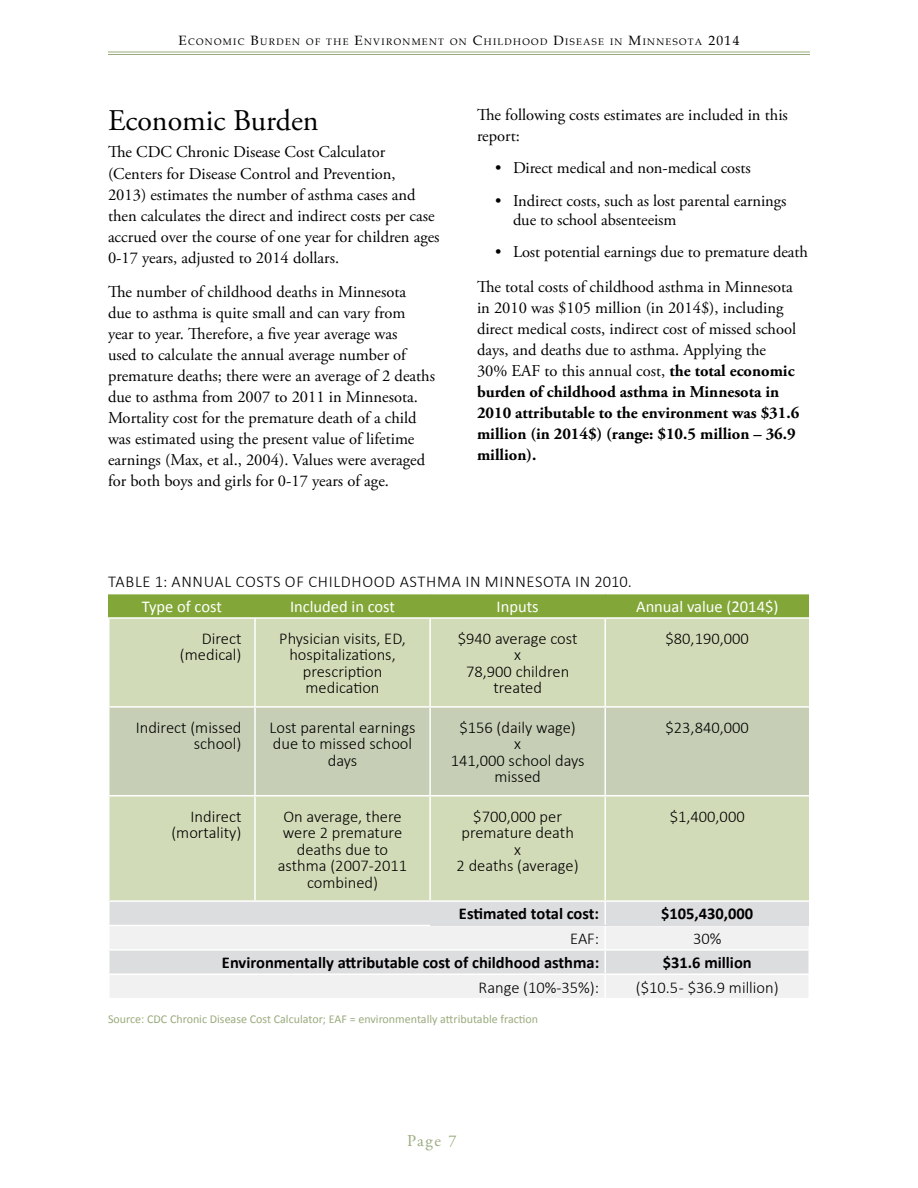
<style>
.page{position:relative;width:918px;height:1188px;background:#fff}
.page>*{position:absolute;margin:0;border:0;box-sizing:border-box;transform-origin:0 0}
.t1{font:30px "Adobe Garamond Pro";color:#000}
.t2{font:16.5px/21px "Adobe Garamond Pro";color:#000}
.t3{font:300 16.5px/16.5px "Calibri";color:#000;text-align:center}
.t4{font:700 16.5px/24.5px "Calibri";letter-spacing:-.01em;color:#000;text-align:right}
.t5{font:300 16.5px/25px "Calibri";letter-spacing:.04em;color:#000}
.t6{font:16.5px "Calibri";color:#fff}
.t7{font:16.5px "Adobe Garamond Pro";color:#99ab7d}
.t8{font:12px "Calibri";color:#99ab7d}
.t9{font:9.45px "Book Antiqua";letter-spacing:.145em;color:#000}
.s1{font-size:13.5px}
.s2{font-weight:700}
.s3{font-weight:400;color:#fff}
.s4{font-weight:300}
</style>
<div class="page">
<hr style="left:108px;top:52px;width:702px;height:1px;background:#99ab7d">
<hr style="left:108px;top:54px;width:702px;height:1px;background:#99ab7d">
<div style="left:109px;top:926px;width:496px;height:24px;background:#f1f1f2"></div>
<div style="left:605px;top:926px;width:204px;height:24px;background:#f1f1f2"></div>
<div style="left:109px;top:974px;width:496px;height:25px;background:#f1f1f2"></div>
<div style="left:605px;top:974px;width:204px;height:25px;background:#f1f1f2"></div>
<hr style="left:604px;top:926px;width:2px;height:23px;background:#fff">
<hr style="left:604px;top:975px;width:2px;height:23px;background:#fff">
<hr style="left:808px;top:926px;width:2px;height:23px;background:#fff">
<hr style="left:108px;top:975px;width:2px;height:23px;background:#fff">
<hr style="left:808px;top:975px;width:2px;height:23px;background:#fff">
<hr style="left:108px;top:998px;width:147px;height:1px;background:#fff">
<hr style="left:255px;top:998px;width:175px;height:1px;background:#fff">
<hr style="left:430px;top:998px;width:175px;height:1px;background:#fff">
<hr style="left:605px;top:998px;width:205px;height:1px;background:#fff">
<div style="left:109px;top:594px;width:146px;height:24px;background:#82a738"></div>
<div style="left:255px;top:594px;width:175px;height:24px;background:#82a738"></div>
<div style="left:430px;top:594px;width:175px;height:24px;background:#82a738"></div>
<div style="left:605px;top:594px;width:204px;height:24px;background:#82a738"></div>
<div style="left:109px;top:618px;width:146px;height:89px;background:#d2dbb7"></div>
<div style="left:255px;top:618px;width:175px;height:89px;background:#d2dbb7"></div>
<div style="left:430px;top:618px;width:175px;height:89px;background:#d2dbb7"></div>
<div style="left:605px;top:618px;width:204px;height:89px;background:#d2dbb7"></div>
<div style="left:109px;top:796px;width:146px;height:105px;background:#d2dbb7"></div>
<div style="left:255px;top:796px;width:175px;height:105px;background:#d2dbb7"></div>
<div style="left:430px;top:796px;width:175px;height:105px;background:#d2dbb7"></div>
<div style="left:605px;top:796px;width:204px;height:105px;background:#d2dbb7"></div>
<div style="left:109px;top:707px;width:146px;height:89px;background:#c6cfb5"></div>
<div style="left:255px;top:707px;width:175px;height:89px;background:#c6cfb5"></div>
<div style="left:430px;top:707px;width:175px;height:89px;background:#c6cfb5"></div>
<div style="left:605px;top:707px;width:204px;height:89px;background:#c6cfb5"></div>
<div style="left:109px;top:901px;width:496px;height:25px;background:#dcddde"></div>
<div style="left:605px;top:901px;width:204px;height:25px;background:#dcddde"></div>
<hr style="left:254px;top:619px;width:2px;height:87px;background:#fff">
<hr style="left:429px;top:619px;width:2px;height:87px;background:#fff">
<hr style="left:604px;top:619px;width:2px;height:87px;background:#fff">
<hr style="left:254px;top:708px;width:2px;height:87px;background:#fff">
<hr style="left:429px;top:708px;width:2px;height:87px;background:#fff">
<hr style="left:604px;top:708px;width:2px;height:87px;background:#fff">
<hr style="left:254px;top:796px;width:2px;height:104px;background:#fff">
<hr style="left:429px;top:796px;width:2px;height:104px;background:#fff">
<hr style="left:604px;top:796px;width:2px;height:104px;background:#fff">
<hr style="left:604px;top:902px;width:2px;height:23px;background:#fff">
<hr style="left:108px;top:619px;width:2px;height:87px;background:#fff">
<hr style="left:108px;top:706px;width:147px;height:2px;background:#fff">
<hr style="left:108px;top:708px;width:2px;height:87px;background:#fff">
<hr style="left:255px;top:706px;width:175px;height:2px;background:#fff">
<hr style="left:430px;top:706px;width:175px;height:2px;background:#fff">
<hr style="left:605px;top:706px;width:205px;height:2px;background:#fff">
<hr style="left:108px;top:795px;width:147px;height:1px;background:#fff">
<hr style="left:108px;top:796px;width:2px;height:104px;background:#fff">
<hr style="left:255px;top:795px;width:175px;height:1px;background:#fff">
<hr style="left:430px;top:795px;width:175px;height:1px;background:#fff">
<hr style="left:605px;top:795px;width:205px;height:1px;background:#fff">
<hr style="left:108px;top:617px;width:147px;height:2px;background:#fff">
<hr style="left:255px;top:617px;width:175px;height:2px;background:#fff">
<hr style="left:430px;top:617px;width:175px;height:2px;background:#fff">
<hr style="left:605px;top:617px;width:205px;height:2px;background:#fff">
<hr style="left:430px;top:900px;width:175px;height:2px;background:#fff">
<hr style="left:605px;top:900px;width:205px;height:2px;background:#fff">
<div style="left:109px;top:950px;width:496px;height:24px;background:#dcddde"></div>
<div style="left:605px;top:950px;width:204px;height:24px;background:#dcddde"></div>
<hr style="left:108px;top:949px;width:147px;height:2px;background:#fff">
<hr style="left:108px;top:951px;width:2px;height:23px;background:#fff">
<hr style="left:255px;top:949px;width:175px;height:2px;background:#fff">
<hr style="left:430px;top:949px;width:175px;height:2px;background:#fff">
<hr style="left:108px;top:974px;width:147px;height:1px;background:#fff">
<hr style="left:255px;top:974px;width:175px;height:1px;background:#fff">
<hr style="left:430px;top:974px;width:175px;height:1px;background:#fff">
<hr style="left:605px;top:949px;width:205px;height:2px;background:#fff">
<hr style="left:604px;top:951px;width:2px;height:23px;background:#fff">
<hr style="left:808px;top:951px;width:2px;height:23px;background:#fff">
<hr style="left:605px;top:974px;width:205px;height:1px;background:#fff">
<hr style="left:108px;top:925px;width:147px;height:1px;background:#fff">
<hr style="left:108px;top:926px;width:2px;height:23px;background:#fff">
<hr style="left:108px;top:900px;width:147px;height:2px;background:#fff">
<hr style="left:108px;top:902px;width:2px;height:23px;background:#fff">
<hr style="left:255px;top:925px;width:175px;height:1px;background:#fff">
<hr style="left:255px;top:900px;width:175px;height:2px;background:#fff">
<p class="t9" style="left:179px;top:35px;width:562px"><span class="s1">E</span>CONOMIC <span class="s1">B</span>URDEN OF THE <span class="s1">E</span>NVIRONMENT ON <span class="s1">C</span>HILDHOOD <span class="s1">D</span>ISEASE IN <span class="s1">M</span>INNESOTA <span class="s1">2014</span></p>
<h3 class="t1" style="left:108px;top:102px;width:212px">Economic Burden</h3>
<p class="t2" style="left:108px;top:142px;width:333px">The CDC Chronic Disease Cost Calculator (Centers for Disease Control and Prevention,<br>2013) estimates the number of asthma cases and then calculates the direct and indirect costs per case accrued over the course of one year for children ages 0-17 years, adjusted to 2014 dollars.</p>
<p class="t2" style="left:108px;top:282px;width:329px">The number of childhood deaths in Minnesota<br>due to asthma is quite small and can vary from year to year. Therefore, a five year average was<br>used to calculate the annual average number of premature deaths; there were an average of 2 deaths due to asthma from 2007 to 2011 in Minnesota.<br>Mortality cost for the premature death of a child was estimated using the present value of lifetime earnings (Max, et al., 2004). Values were averaged for both boys and girls for 0-17 years of age.</p>
<p class="t2" style="left:477px;top:105px;width:312px">The following costs estimates are included in this report:</p>
<p class="t2" style="left:495px;top:158px;width:257px">• Direct medical and non-medical costs</p>
<p class="t2" style="left:513px;top:191px;width:275px;line-height:19.5px;text-indent:-18px">• Indirect costs, such as lost parental earnings due to school absenteeism</p>
<p class="t2" style="left:477px;top:235px;width:333px;line-height:34.5px;text-indent:18px">• Lost potential earnings due to premature death<br>The total costs of childhood asthma in Minnesota</p>
<p class="t2" style="left:477px;top:298px;width:324px">in 2010 was $105 million (in 2014$), including direct medical costs, indirect cost of missed school days, and deaths due to asthma. Applying the 30% EAF to this annual cost, <span class="s2">the total economic burden of childhood asthma in Minnesota in 2010 attributable to the environment was $31.6 million (in 2014$) (range: $10.5 million – 36.9 million).</span></p>
<p class="t5" style="left:142px;top:569px;width:492px;text-indent:-33px">TABLE 1: ANNUAL COSTS OF CHILDHOOD ASTHMA IN MINNESOTA IN 2010.<br><span class="s3">Type of cost</span></p>
<p class="t6" style="left:290px;top:596px;width:107px">Included in cost</p>
<p class="t6" style="left:497px;top:596px;width:44px">Inputs</p>
<p class="t6" style="left:636px;top:596px;width:144px">Annual value (2014$)</p>
<p class="t3" style="left:180px;top:630px;width:63px;text-align:right">Direct (medical)</p>
<p class="t3" style="left:279px;top:630px;width:128px">Physician visits, ED, hospitalizations, prescription medication</p>
<p class="t3" style="left:458px;top:630px;width:121px">$940 average cost x<br>78,900 children treated</p>
<p class="t3" style="left:666px;top:630px;width:85px">$80,190,000</p>
<p class="t3" style="left:136px;top:719px;width:107px;text-align:right">Indirect (missed school)</p>
<p class="t3" style="left:270px;top:719px;width:148px">Lost parental earnings due to missed school days</p>
<p class="t3" style="left:451px;top:719px;width:135px">$156 (daily wage)<br>x<br>141,000 school days missed</p>
<p class="t3" style="left:666px;top:719px;width:85px">$23,840,000</p>
<p class="t3" style="left:171px;top:808px;width:72px;text-align:right">Indirect (mortality)</p>
<p class="t3" style="left:278px;top:808px;width:131px">On average, there were 2 premature deaths due to asthma (2007-2011 combined)</p>
<p class="t3" style="left:457px;top:808px;width:124px">$700,000 per premature death x<br>2 deaths (average)</p>
<p class="t3" style="left:670px;top:808px;width:77px">$1,400,000</p>
<p class="t4" style="left:459px;top:902px;width:142px">Estimated total cost:<br><span class="s4">EAF:</span></p>
<p class="t4" style="left:661px;top:902px;width:94px;text-align:center">$105,430,000<br><span class="s4">30%</span></p>
<p class="t4" style="left:222px;top:951px;width:379px">Environmentally attributable cost of childhood asthma:<br><span class="s4">Range (10%-35%):</span></p>
<p class="t3" style="left:636px;top:950px;width:144px;line-height:24.3px"><span class="s2">$31.6 million<br></span>($10.5 - $36.9 million)</p>
<p class="t8" style="left:108px;top:1012px;width:432px">Source: CDC Chronic Disease Cost Calculator; EAF = environmentally attributable fraction</p>
<p class="t7" style="left:407px;top:1131px;width:51px">Page 7</p>
</div>
